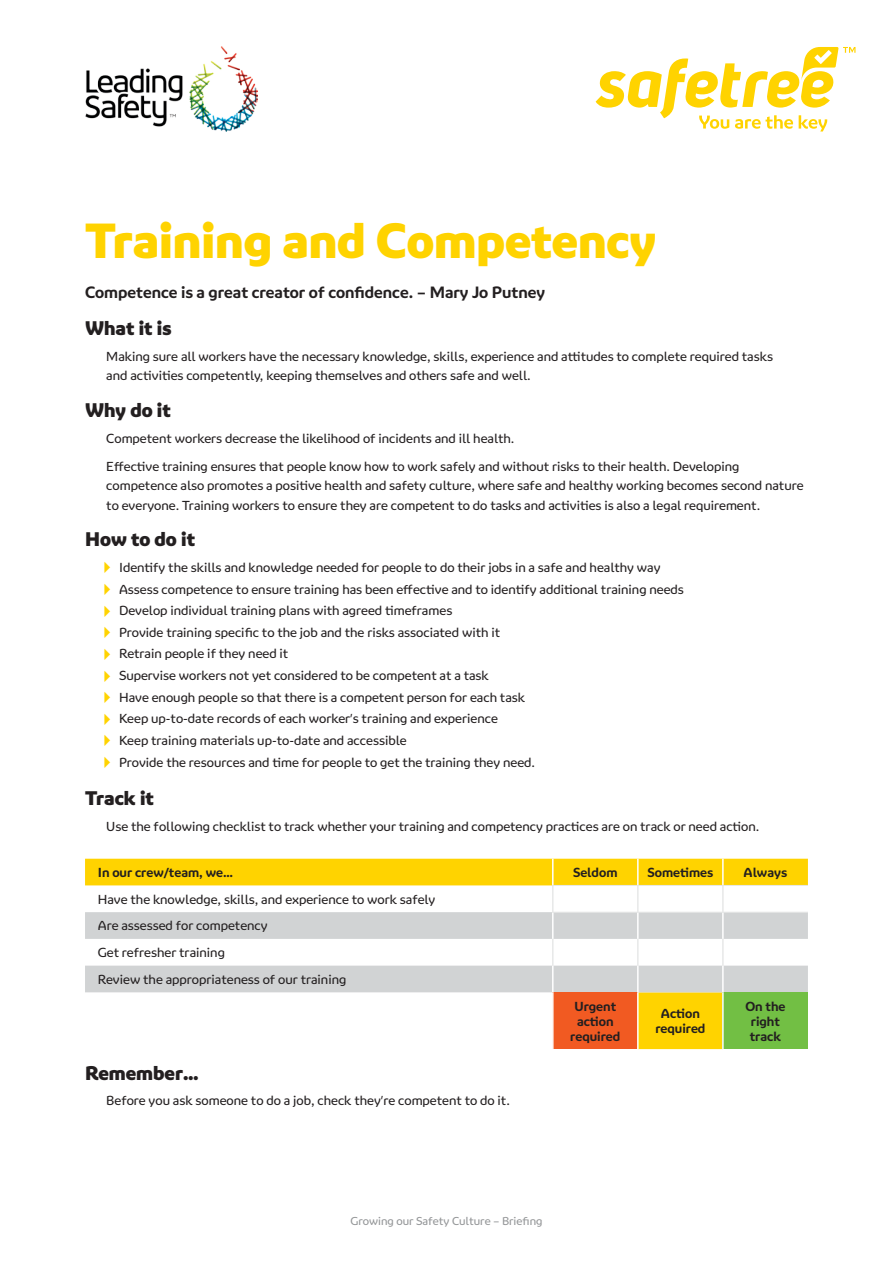
<style>
.page{position:relative;width:893px;height:1263px;background:#fff}
.page>*{position:absolute;margin:0;border:0;box-sizing:border-box;transform-origin:0 0}
.t1{font:900 45px "Ringo";color:#ffd300}
.t2{font:900 18px "Ringo";color:#231f20}
.t3{font:700 15px "Ringo";color:#231f20}
.t4{font:12px/21.6px "Ringo";color:#231f20}
.t5{font:700 12px/15px "Ringo";color:#231f20;text-align:center}
.t6{font:10.5px "Ringo";color:#949698}
</style>
<div class="page">
<svg style="left:596px;top:47px;width:259px;height:85px"></svg>
<img style="left:85px;top:47px;width:172px;height:85px">
<svg style="left:85px;top:859px;width:723px;height:190px"></svg>
<svg style="left:85px;top:912px;width:723px;height:80px;fill:#d1d3d4"></svg>
<div style="left:553px;top:992px;width:85px;height:57px;background:#f15a22"></div>
<div style="left:723px;top:992px;width:85px;height:57px;background:#72bf44"></div>
<hr style="left:552px;top:859px;width:2px;height:26px;background:#fff">
<hr style="left:637px;top:859px;width:2px;height:26px;background:#fff">
<hr style="left:722px;top:859px;width:2px;height:26px;background:#fff">
<hr style="left:552px;top:912px;width:2px;height:27px;background:#fff">
<hr style="left:637px;top:912px;width:2px;height:27px;background:#fff">
<hr style="left:722px;top:912px;width:2px;height:27px;background:#fff">
<hr style="left:552px;top:966px;width:2px;height:26px;background:#fff">
<hr style="left:637px;top:966px;width:2px;height:26px;background:#fff">
<hr style="left:722px;top:966px;width:2px;height:26px;background:#fff">
<hr style="left:552px;top:992px;width:2px;height:57px;background:#fff">
<hr style="left:637px;top:992px;width:2px;height:57px;background:#fff">
<hr style="left:722px;top:992px;width:2px;height:57px;background:#fff">
<hr style="left:552px;top:885px;width:86px;height:1px;background:#e7e8e8">
<hr style="left:638px;top:885px;width:85px;height:1px;background:#e7e8e8">
<hr style="left:723px;top:885px;width:85px;height:1px;background:#e7e8e8">
<hr style="left:552px;top:912px;width:86px;height:1px;background:#e7e8e8">
<hr style="left:638px;top:912px;width:85px;height:1px;background:#e7e8e8">
<hr style="left:723px;top:912px;width:85px;height:1px;background:#e7e8e8">
<hr style="left:637px;top:886px;width:2px;height:26px;background:#e7e8e8">
<hr style="left:722px;top:886px;width:2px;height:26px;background:#e7e8e8">
<hr style="left:552px;top:886px;width:2px;height:26px;background:#e7e8e8">
<hr style="left:552px;top:939px;width:2px;height:27px;background:#e7e8e8">
<hr style="left:637px;top:939px;width:2px;height:27px;background:#e7e8e8">
<hr style="left:722px;top:939px;width:2px;height:27px;background:#e7e8e8">
<h1 class="t1" style="left:85px;top:212px;width:572px">Training and Competency</h1>
<p class="t3" style="left:85px;top:283px;width:462px">Competence is a great creator of confidence. – Mary Jo Putney</p>
<h2 class="t2" style="left:85px;top:316px;width:88px">What it is</h2>
<p class="t4" style="left:106px;top:346px;width:668px;line-height:19.5px">Making sure all workers have the necessary knowledge, skills, experience and attitudes to complete required tasks and activities competently, keeping themselves and others safe and well.</p>
<h2 class="t2" style="left:85px;top:398px;width:87px">Why do it</h2>
<p class="t4" style="left:106px;top:427px;width:410px">Competent workers decrease the likelihood of incidents and ill health.</p>
<p class="t4" style="left:106px;top:456px;width:699px;line-height:19.5px">Effective training ensures that people know how to work safely and without risks to their health. Developing competence also promotes a positive health and safety culture, where safe and healthy working becomes second nature to everyone. Training workers to ensure they are competent to do tasks and activities is also a legal requirement.</p>
<h2 class="t2" style="left:85px;top:528px;width:111px">How to do it</h2>
<p class="t4" style="left:119px;top:556px;width:566px">Identify the skills and knowledge needed for people to do their jobs in a safe and healthy way Assess competence to ensure training has been effective and to identify additional training needs Develop individual training plans with agreed timeframes<br>Provide training specific to the job and the risks associated with it<br>Retrain people if they need it<br>Supervise workers not yet considered to be competent at a task<br>Have enough people so that there is a competent person for each task<br>Keep up-to-date records of each worker’s training and experience<br>Keep training materials up-to-date and accessible<br>Provide the resources and time for people to get the training they need.</p>
<h2 class="t2" style="left:85px;top:787px;width:70px">Track it</h2>
<p class="t4" style="left:106px;top:816px;width:655px">Use the following checklist to track whether your training and competency practices are on track or need action.</p>
<p class="t5" style="left:98px;top:865px;width:137px">In our crew/team, we…</p>
<p class="t5" style="left:573px;top:865px;width:46px">Seldom</p>
<p class="t5" style="left:647px;top:865px;width:67px">Sometimes</p>
<p class="t5" style="left:744px;top:865px;width:45px">Always</p>
<p class="t4" style="left:98px;top:888px;width:339px">Have the knowledge, skills, and experience to work safely</p>
<p class="t4" style="left:98px;top:915px;width:171px">Are assessed for competency</p>
<p class="t4" style="left:98px;top:942px;width:129px">Get refresher training</p>
<p class="t4" style="left:98px;top:968px;width:250px">Review the appropriateness of our training</p>
<p class="t5" style="left:570px;top:998px;width:52px">Urgent action required</p>
<p class="t5" style="left:655px;top:1006px;width:52px">Action required</p>
<p class="t5" style="left:745px;top:998px;width:42px">On the right track</p>
<h2 class="t2" style="left:85px;top:1061px;width:115px">Remember…</h2>
<p class="t4" style="left:106px;top:1090px;width:405px">Before you ask someone to do a job, check they’re competent to do it.</p>
<p class="t6" style="left:350px;top:1214px;width:194px">Growing our Safety Culture – Briefing</p>
</div>
